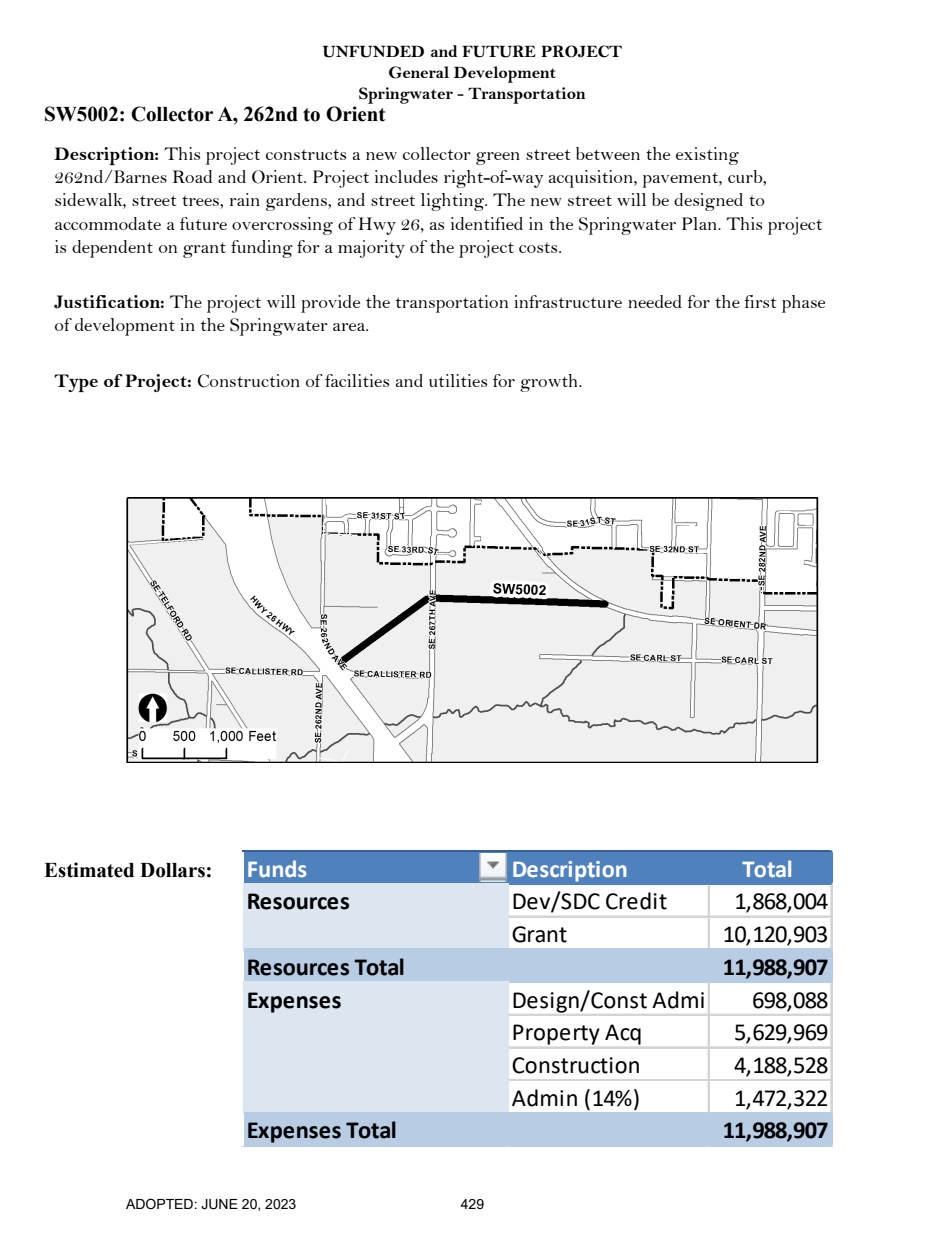
<style>
.page{position:relative;width:945px;height:1260px;background:#fff}
.page>*{position:absolute;margin:0;border:0;box-sizing:border-box;transform-origin:0 0}
.t1{font:24.5px "Calibri";letter-spacing:-.01em;color:#000}
.t2{font:700 24.5px "Calibri";letter-spacing:-.01em;color:#000}
.t3{font:24.5px "Calibri";letter-spacing:.01em;color:#000}
.t4{font:700 24.5px "Calibri";letter-spacing:-.005em;color:#fff}
.t5{font:700 21px "Times New Roman";color:#000}
.t6{font:19.25px/23.1px "Bell";color:#000}
.t7{font:17.5px/21px "Bell MT Bold";color:#000;text-align:center}
.t8{font:14px "Arial";color:#000}
.s1{font-family:"Bell MT Bold"}
</style>
<div class="page">
<img style="left:126px;top:498px;width:693px;height:264px">
<div style="left:244px;top:852px;width:588px;height:33px;background:#4f81bd"></div>
<div style="left:244px;top:883px;width:265px;height:67px;background:#dce6f1"></div>
<div style="left:244px;top:949px;width:588px;height:34px;background:#b8cce4"></div>
<div style="left:244px;top:981px;width:265px;height:133px;background:#dce6f1"></div>
<div style="left:244px;top:1112px;width:588px;height:35px;background:#b8cce4"></div>
<hr style="left:242px;top:850px;width:590px;height:2px;background:#366092">
<hr style="left:708px;top:885px;width:2px;height:64px;background:#d4d4d4">
<hr style="left:831px;top:885px;width:1px;height:64px;background:#d4d4d4">
<hr style="left:708px;top:983px;width:2px;height:129px;background:#d4d4d4">
<hr style="left:831px;top:983px;width:1px;height:129px;background:#d4d4d4">
<hr style="left:509px;top:916px;width:323px;height:2px;background:#d4d4d4">
<hr style="left:509px;top:1014px;width:323px;height:2px;background:#d4d4d4">
<hr style="left:509px;top:1047px;width:323px;height:1px;background:#d4d4d4">
<hr style="left:509px;top:1079px;width:323px;height:1px;background:#d4d4d4">
<hr style="left:509px;top:1080px;width:323px;height:1px;background:#d4d4d4">
<img style="left:479px;top:854px;width:28px;height:28px">
<h2 class="t7" style="left:322px;top:41px;width:301px">UNFUNDED and FUTURE PROJECT<br>General Development<br>Springwater - Transportation</h2>
<p class="t5" style="left:44px;top:99px;width:343px">SW5002: Collector A, 262nd to Orient</p>
<p class="t6" style="left:55px;top:143px;width:769px"><span class="s1">Description:</span> This project constructs a new collector green street between the existing 262nd/Barnes Road and Orient. Project includes right-of-way acquisition, pavement, curb, sidewalk, street trees, rain gardens, and street lighting. The new street will be designed to accommodate a future overcrossing of Hwy 26, as identified in the Springwater Plan. This project is dependent on grant funding for a majority of the project costs.</p>
<p class="t6" style="left:55px;top:291px;width:773px"><span class="s1">Justification:</span> The project will provide the transportation infrastructure needed for the first phase of development in the Springwater area.</p>
<p class="t6" style="left:55px;top:369px;width:529px"><span class="s1">Type of Project:</span> Construction of facilities and utilities for growth.</p>
<p class="t5" style="left:44px;top:855px;width:170px">Estimated Dollars:</p>
<p class="t4" style="left:247px;top:851px;width:62px">Funds</p>
<p class="t4" style="left:512px;top:851px;width:118px">Description</p>
<p class="t4" style="left:743px;top:851px;width:52px">Total</p>
<p class="t2" style="left:247px;top:884px;width:105px">Resources</p>
<p class="t3" style="left:512px;top:884px;width:157px">Dev/SDC Credit</p>
<p class="t1" style="left:734px;top:884px;width:96px">1,868,004</p>
<p class="t1" style="left:512px;top:917px;width:57px">Grant</p>
<p class="t1" style="left:723px;top:917px;width:107px">10,120,903</p>
<p class="t2" style="left:247px;top:949px;width:160px">Resources Total</p>
<p class="t2" style="left:723px;top:949px;width:107px">11,988,907</p>
<p class="t2" style="left:247px;top:982px;width:96px">Expenses</p>
<p class="t3" style="left:512px;top:982px;width:195px">Design/Const Admi</p>
<p class="t1" style="left:752px;top:982px;width:78px">698,088</p>
<p class="t1" style="left:512px;top:1015px;width:132px">Property Acq</p>
<p class="t1" style="left:734px;top:1015px;width:96px">5,629,969</p>
<p class="t1" style="left:512px;top:1048px;width:131px">Construction</p>
<p class="t1" style="left:734px;top:1048px;width:96px">4,188,528</p>
<p class="t1" style="left:512px;top:1081px;width:130px">Admin (14%)</p>
<p class="t1" style="left:734px;top:1081px;width:96px">1,472,322</p>
<p class="t2" style="left:247px;top:1113px;width:151px">Expenses Total</p>
<p class="t2" style="left:723px;top:1113px;width:107px">11,988,907</p>
<p class="t8" style="left:126px;top:1195px;width:172px">ADOPTED: JUNE 20, 2023</p>
<p class="t8" style="left:461px;top:1195px;width:25px">429</p>
</div>
